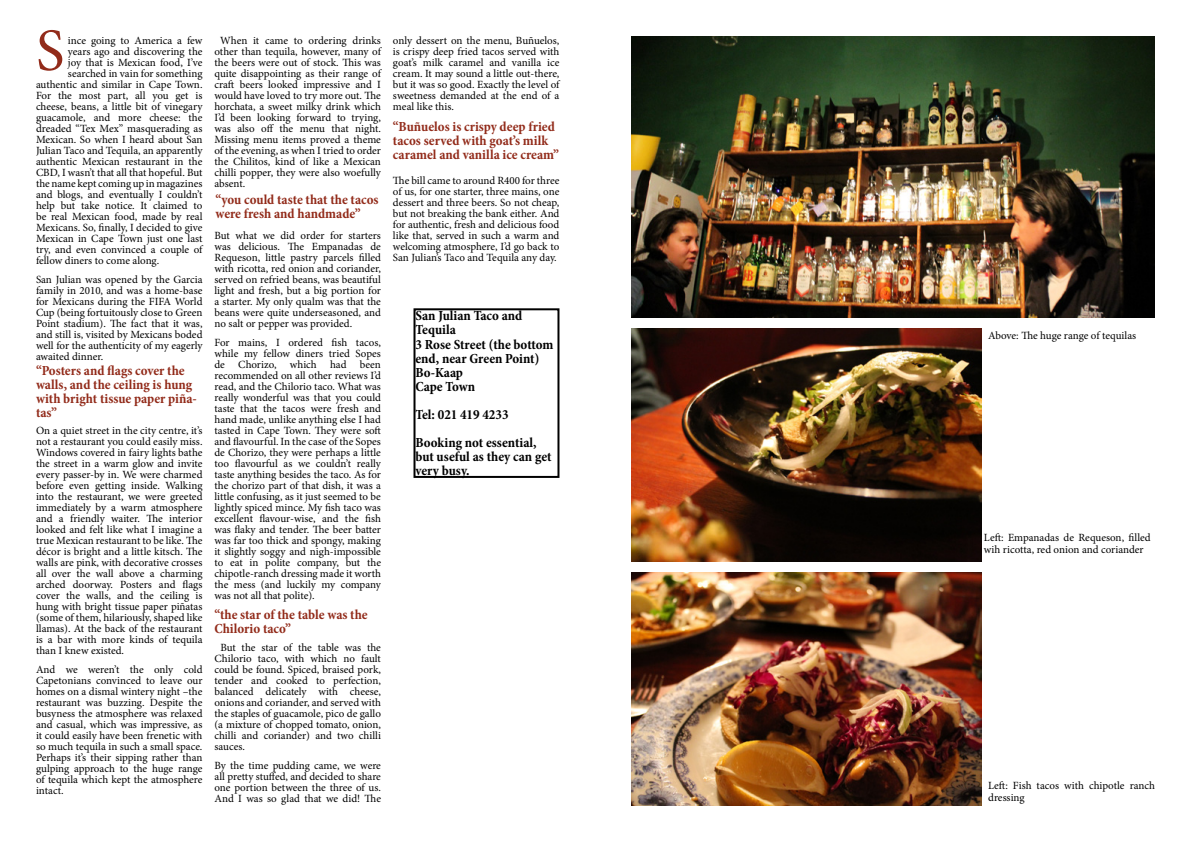
<style>
.page{position:relative;width:1191px;height:842px;background:#fff}
.page>*{position:absolute;margin:0;border:0;box-sizing:border-box;transform-origin:0 0}
.t1{font:60px "Minion Pro";color:#922b1a}
.t2{font:700 condensed 14px/14px "Minion Pro";color:#922b1a}
.t3{font:700 condensed 14px/14px "Minion Pro";color:#000}
.t4{font:11px/11px "Minion Pro";color:#000;text-align:justify}
</style>
<div class="page">
<img style="left:631px;top:573px;width:350px;height:233px">
<img style="left:631px;top:329px;width:350px;height:233px">
<img style="left:631px;top:36px;width:524px;height:281px">
<div style="left:413px;top:308px;width:146px;height:170px;border:2px solid #000"></div>
<h1 class="t1" style="left:36px;top:11px;width:30px">S</h1>
<p class="t4" style="left:68px;top:35px;width:136px">ince going to America a few</p>
<p class="t4" style="left:68px;top:46px;width:136px">years ago and discovering the</p>
<p class="t4" style="left:68px;top:57px;width:136px">joy that is Mexican food, I’ve</p>
<p class="t4" style="left:68px;top:68px;width:136px">searched in vain for something</p>
<p class="t4" style="left:36px;top:79px;width:168px">authentic and similar in Cape Town.</p>
<p class="t4" style="left:36px;top:90px;width:168px">For the most part, all you get is</p>
<p class="t4" style="left:36px;top:101px;width:168px">cheese, beans, a little bit of vinegary</p>
<p class="t4" style="left:36px;top:112px;width:168px">guacamole, and more cheese: the</p>
<p class="t4" style="left:36px;top:123px;width:168px">dreaded “Tex Mex” masquerading as</p>
<p class="t4" style="left:36px;top:134px;width:168px">Mexican. So when I heard about San</p>
<p class="t4" style="left:36px;top:145px;width:168px">Julian Taco and Tequila, an apparently</p>
<p class="t4" style="left:36px;top:156px;width:168px">authentic Mexican restaurant in the</p>
<p class="t4" style="left:36px;top:167px;width:168px">CBD, I wasn’t that all that hopeful. But</p>
<p class="t4" style="left:36px;top:178px;width:168px">the name kept coming up in magazines</p>
<p class="t4" style="left:36px;top:189px;width:168px">and blogs, and eventually I couldn’t</p>
<p class="t4" style="left:36px;top:200px;width:168px">help but take notice. It claimed to</p>
<p class="t4" style="left:36px;top:211px;width:168px">be real Mexican food, made by real</p>
<p class="t4" style="left:36px;top:222px;width:168px">Mexicans. So, finally, I decided to give</p>
<p class="t4" style="left:36px;top:233px;width:168px">Mexican in Cape Town just one last</p>
<p class="t4" style="left:36px;top:244px;width:168px">try, and even convinced a couple of</p>
<p class="t4" style="left:36px;top:255px;width:125px">fellow diners to come along.</p>
<p class="t4" style="left:36px;top:274px;width:168px">San Julian was opened by the Garcia family in 2010, and was a home-base for Mexicans during the FIFA World Cup (being fortuitously close to Green Point stadium). The fact that it was, and still is, visited by Mexicans boded well for the authenticity of my eagerly awaited dinner.</p>
<p class="t2" style="left:36px;top:364px;width:162px">“Posters and flags cover the walls, and the ceiling is hung with bright tissue paper piña&shy;tas”</p>
<p class="t4" style="left:36px;top:425px;width:168px">On a quiet street in the city centre, it’s not a restaurant you could easily miss.<br>Windows covered in fairy lights bathe the street in a warm glow and invite every passer-by in. We were charmed before even getting inside. Walking into the restaurant, we were greeted immediately by a warm atmosphere and a friendly waiter. The interior looked and felt like what I imagine a true Mexican restaurant to be like. The décor is bright and a little kitsch. The walls are pink, with decorative crosses all over the wall above a charming arched doorway. Posters and flags cover the walls, and the ceiling is hung with bright tissue paper piñatas (some of them, hilariously, shaped like llamas). At the back of the restaurant is a bar with more kinds of tequila than I knew existed.</p>
<p class="t4" style="left:36px;top:664px;width:168px">And we weren’t the only cold Capetonians convinced to leave our homes on a dismal wintery night –the restaurant was buzzing. Despite the busyness the atmosphere was relaxed and casual, which was impressive, as it could easily have been frenetic with so much tequila in such a small space.<br>Perhaps it’s their sipping rather than gulping approach to the huge range of tequila which kept the atmosphere intact.</p>
<p class="t4" style="left:214px;top:35px;width:168px;text-indent:6px">When it came to ordering drinks other than tequila, however, many of the beers were out of stock. This was quite disappointing as their range of craft beers looked impressive and I would have loved to try more out. The horchata, a sweet milky drink which I’d been looking forward to trying, was also off the menu that night.<br>Missing menu items proved a theme of the evening, as when I tried to order the Chilitos, kind of like a Mexican chilli popper, they were also woefully absent.</p>
<p class="t2" style="left:215px;top:193px;width:165px">“you could taste that the tacos were fresh and handmade”</p>
<p class="t4" style="left:214px;top:230px;width:168px">But what we did order for starters was delicious. The Empanadas de Requeson, little pastry parcels filled with ricotta, red onion and coriander, served on refried beans, was beautiful light and fresh, but a big portion for a starter. My only qualm was that the beans were quite underseasoned, and no salt or pepper was provided.</p>
<p class="t4" style="left:214px;top:337px;width:168px">For mains, I ordered fish tacos, while my fellow diners tried Sopes de Chorizo, which had been recommended on all other reviews I’d read, and the Chilorio taco. What was really wonderful was that you could taste that the tacos were fresh and hand made, unlike anything else I had tasted in Cape Town. They were soft and flavourful. In the case of the Sopes de Chorizo, they were perhaps a little too flavourful as we couldn’t really taste anything besides the taco. As for the chorizo part of that dish, it was a little confusing, as it just seemed to be lightly spiced mince. My fish taco was excellent flavour-wise, and the fish was flaky and tender. The beer batter was far too thick and spongy, making it slightly soggy and nigh-impossible to eat in polite company, but the chipotle-ranch dressing made it worth the mess (and luckily my company was not all that polite).</p>
<p class="t2" style="left:214px;top:607px;width:155px">“the star of the table was the<br>Chilorio taco”</p>
<p class="t4" style="left:214px;top:642px;width:168px;text-indent:6px">But the star of the table was the Chilorio taco, with which no fault could be found. Spiced, braised pork, tender and cooked to perfection, balanced delicately with cheese, onions and coriander, and served with the staples of guacamole, pico de gallo (a mixture of chopped tomato, onion, chilli and coriander) and two chilli sauces.</p>
<p class="t4" style="left:214px;top:760px;width:168px">By the time pudding came, we were all pretty stuffed, and decided to share one portion between the three of us.<br>And I was so glad that we did! The</p>
<p class="t4" style="left:393px;top:35px;width:168px">only dessert on the menu, Buñuelos, is crispy deep fried tacos served with goat’s milk caramel and vanilla ice cream. It may sound a little out-there, but it was so good. Exactly the level of sweetness demanded at the end of a meal like this.</p>
<p class="t2" style="left:393px;top:120px;width:167px">“Buñuelos is crispy deep fried tacos served with goat’s milk caramel and vanilla ice cream”</p>
<p class="t4" style="left:393px;top:175px;width:168px">The bill came to around R400 for three of us, for one starter, three mains, one dessert and three beers. So not cheap, but not breaking the bank either. And for authentic, fresh and delicious food like that, served in such a warm and welcoming atmosphere, I’d go back to San Julian’s Taco and Tequila any day.</p>
<p class="t3" style="left:415px;top:309px;width:139px">San Julian Taco and<br>Tequila<br>3 Rose Street (the bottom end, near Green Point)<br>Bo-Kaap<br>Cape Town</p>
<p class="t3" style="left:415px;top:400px;width:123px;line-height:28px">Tel: 021 419 4233<br>Booking not essential,</p>
<p class="t3" style="left:415px;top:449px;width:138px">but useful as they can get very busy.</p>
<p class="t4" style="left:988px;top:330px;width:149px">Above: The huge range of tequilas</p>
<p class="t4" style="left:984px;top:531px;width:168px;line-height:11.9px">Left: Empanadas de Requeson, filled wih ricotta, red onion and coriander</p>
<p class="t4" style="left:988px;top:779px;width:168px;line-height:11.9px">Left: Fish tacos with chipotle ranch dressing</p>
</div>
